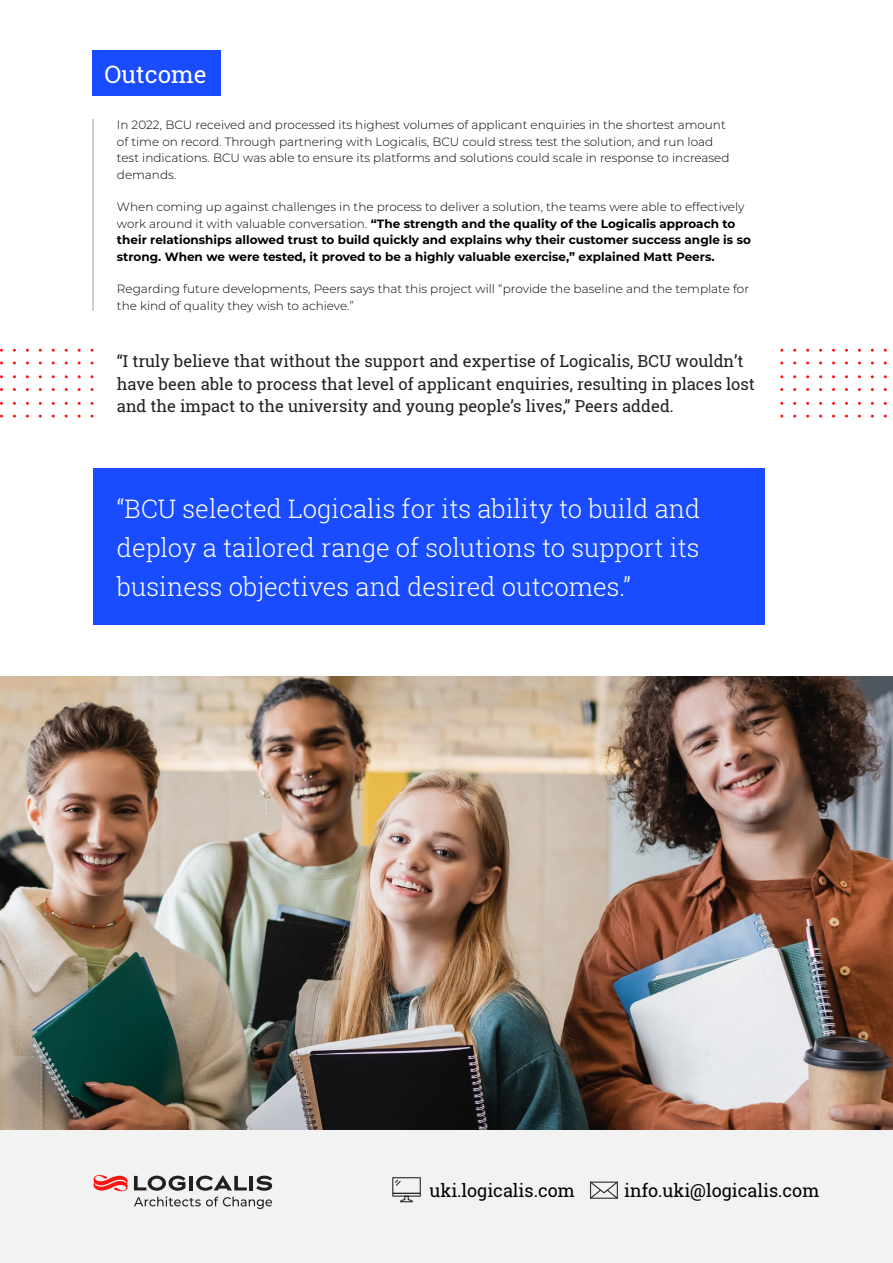
<style>
.page{position:relative;width:893px;height:1263px;background:#fff}
.page>*{position:absolute;margin:0;border:0;box-sizing:border-box;transform-origin:0 0}
.Red_Clear_Quote{font:300 25.5px/39px "Roboto Slab";color:#fff;text-align:justify}
.Red_Clear_Quote-2{font:24px "Roboto Slab";color:#fff}
.Red_Clear_Quote-3{font:18px "Roboto Slab";color:#000}
.Red_Clear_Quote-4{font:16.5px/22.5px "Roboto Slab";color:#231f20}
.t1{font:300 12px/16.5px "Montserrat";color:#000}
.t2{font:700 12px/16.5px "Montserrat";color:#000}
.s1{font-weight:300}
</style>
<div class="page">
<div style="left:92px;top:50px;width:129px;height:46px;background:#194bff"></div>
<hr style="left:92px;top:119px;width:2px;height:191px;background:#cdcdcd">
<div style="left:0;top:1126px;width:893px;height:137px;background:#f2f2f2"></div>
<svg style="left:94px;top:1175px;width:34px;height:16px"></svg>
<svg style="left:134px;top:1175px;width:138px;height:34px"></svg>
<img style="left:0;top:676px;width:893px;height:453px">
<svg style="left:0;top:349px;width:79px;height:3px"></svg>
<svg style="left:0;top:402px;width:79px;height:3px"></svg>
<svg style="left:0;top:375px;width:79px;height:3px"></svg>
<svg style="left:0;top:361px;width:79px;height:3px"></svg>
<svg style="left:0;top:415px;width:79px;height:3px"></svg>
<svg style="left:0;top:388px;width:79px;height:3px"></svg>
<svg style="left:782px;top:349px;width:105px;height:3px"></svg>
<svg style="left:782px;top:402px;width:105px;height:3px"></svg>
<svg style="left:782px;top:375px;width:105px;height:3px"></svg>
<svg style="left:782px;top:361px;width:105px;height:3px"></svg>
<svg style="left:782px;top:415px;width:105px;height:3px"></svg>
<svg style="left:782px;top:388px;width:105px;height:3px"></svg>
<div style="left:94px;top:469px;width:671px;height:156px;background:#194bff"></div>
<svg style="left:590px;top:1181px;width:28px;height:18px"></svg>
<svg style="left:392px;top:1177px;width:29px;height:25px"></svg>
<p class="Red_Clear_Quote-2" style="left:104px;top:57px;width:104px">Outcome</p>
<p class="t1" style="left:117px;top:116px;width:614px">In 2022, BCU received and processed its highest volumes of applicant enquiries in the shortest amount of time on record. Through partnering with Logicalis, BCU could stress test the solution, and run load test indications. BCU was able to ensure its platforms and solutions could scale in response to increased demands.</p>
<p class="t2" style="left:117px;top:198px;width:635px"><span class="s1">When coming up against challenges in the process to deliver a solution, the teams were able to effectively work around it with valuable conversation.</span> “The strength and the quality of the Logicalis approach to their relationships allowed trust to build quickly and explains why their customer success angle is so strong. When we were tested, it proved to be a highly valuable exercise,” explained Matt Peers.</p>
<p class="t1" style="left:117px;top:280px;width:634px">Regarding future developments, Peers says that this project will “provide the baseline and the template for the kind of quality they wish to achieve.”</p>
<p class="Red_Clear_Quote-4" style="left:117px;top:350px;width:640px">“I truly believe that without the support and expertise of Logicalis, BCU wouldn’t have been able to process that level of applicant enquiries, resulting in places lost and the impact to the university and young people’s lives,” Peers added.</p>
<p class="Red_Clear_Quote" style="left:117px;top:488px;width:585px">“BCU selected Logicalis for its ability to build and deploy a tailored range of solutions to support its business objectives and desired outcomes.”</p>
<p class="Red_Clear_Quote-3" style="left:429px;top:1178px;width:147px">uki.logicalis.com</p>
<p class="Red_Clear_Quote-3" style="left:624px;top:1178px;width:197px">info.uki@logicalis.com</p>
</div>
